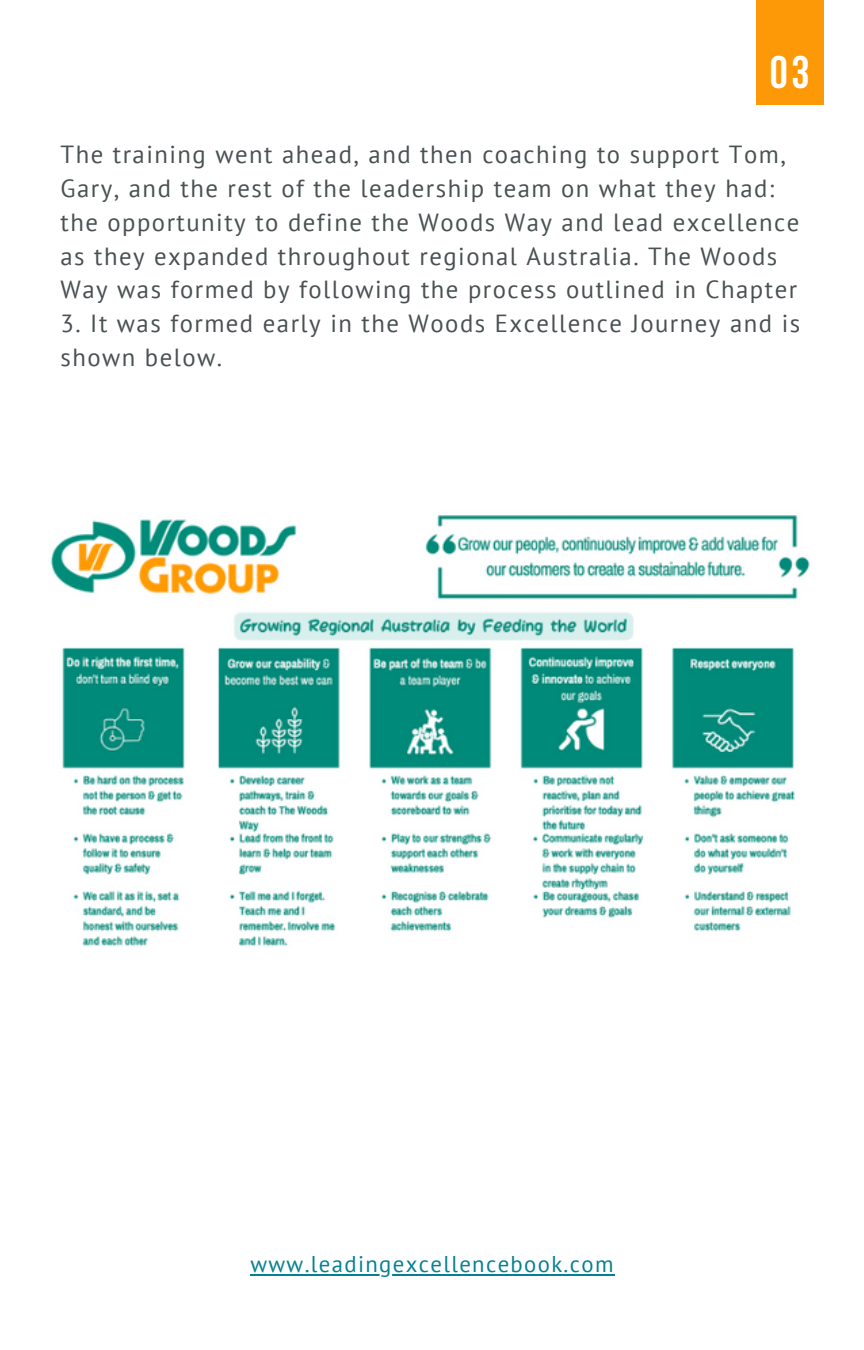
<style>
.page{position:relative;width:864px;height:1350px;background:#fff}
.page>*{position:absolute;margin:0;border:0;box-sizing:border-box;transform-origin:0 0}
.t1{font:700 45.45px "Bebas Neue";color:#fff}
.t2{font:24.75px/33.8px "PT Sans";letter-spacing:.06em;color:#495052}
.t3{font:22.72px "PT Sans";letter-spacing:.06em;color:#068090}
</style>
<div class="page">
<div style="left:756px;top:0;width:67px;height:105px;background:#fd9806"></div>
<img style="left:50px;top:515px;width:760px;height:432px">
<hr style="left:250px;top:1274px;width:365px;height:1px;background:#068090">
<h1 class="t1" style="left:770px;top:54px;width:41px">03</h1>
<h1 class="t2" style="left:60px;top:137px;width:740px">The training went ahead, and then coaching to support Tom, Gary, and the rest of the leadership team on what they had: the opportunity to define the Woods Way and lead excellence as they expanded throughout regional Australia. The Woods Way was formed by following the process outlined in Chapter</h1>
<h1 class="t2" style="left:60px;top:306px;width:741px">3. It was formed early in the Woods Excellence Journey and is shown below.</h1>
<p class="t3" style="left:250px;top:1249px;width:365px">www.leadingexcellencebook.com</p>
</div>
